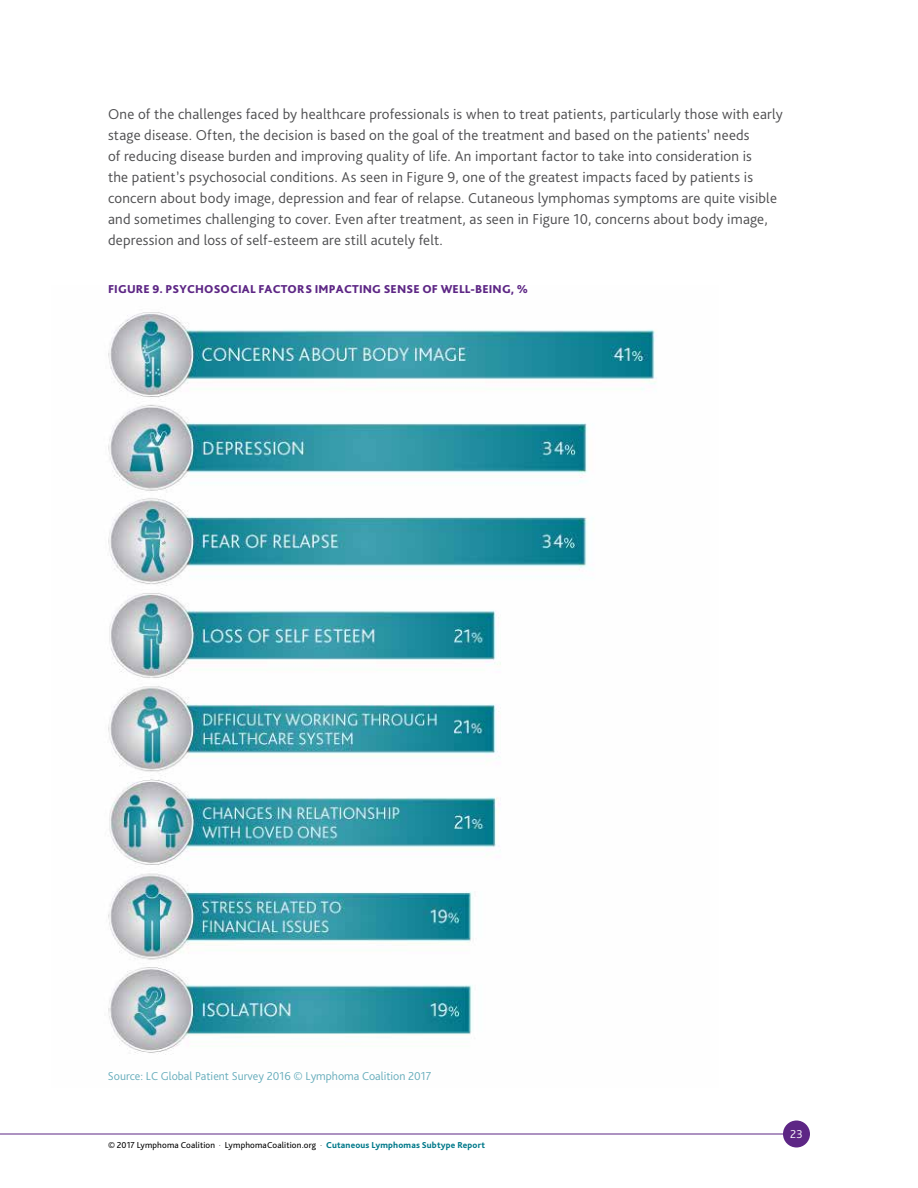
<style>
.page{position:relative;width:918px;height:1188px;background:#fff}
.page>*{position:absolute;margin:0;border:0;box-sizing:border-box;transform-origin:0 0}
.t1{font:300 15px/21px "Bliss Pro";letter-spacing:.015em;color:#4d4d4f}
.t2{font:800 12px "Bliss Pro";letter-spacing:.015em;color:#5d2685}
.t3{font:300 12px "Bliss Pro";color:#65acbb}
.t4{font:300 12px "Bliss Pro";color:#fff}
.t5{font:9px "Bliss Pro";letter-spacing:.015em;color:#000}
.s1{font-family:"Bryant"}
.s2{font-weight:800;color:#00798a}
</style>
<div class="page">
<div style="left:783px;top:1120px;width:27px;height:28px;background:#5d2685;border-radius:50%"></div>
<hr style="left:0;top:1134px;width:783px;height:1px;background:#5d2685">
<img style="left:108px;top:312px;width:548px;height:743px">
<p class="t1" style="left:108px;top:103px;width:676px">One of the challenges faced by healthcare professionals is when to treat patients, particularly those with early stage disease. Often, the decision is based on the goal of the treatment and based on the patients’ needs<br>of reducing disease burden and improving quality of life. An important factor to take into consideration is<br>the patient’s psychosocial conditions. As seen in Figure 9, one of the greatest impacts faced by patients is concern about body image, depression and fear of relapse. Cutaneous lymphomas symptoms are quite visible and sometimes challenging to cover. Even after treatment, as seen in Figure 10, concerns about body image, depression and loss of self-esteem are still acutely felt.</p>
<p class="t2" style="left:108px;top:282px;width:422px">FIGURE 9. PSYCHOSOCIAL FACTORS IMPACTING SENSE OF WELL-BEING, %</p>
<p class="t3" style="left:108px;top:1069px;width:325px">Source: LC Global Patient Survey 2016 © Lymphoma Coalition 2017</p>
<p class="t5" style="left:108px;top:1140px;width:379px">© 2017 Lymphoma Coalition <span class="s1">·</span> LymphomaCoalition.org <span class="s1">·</span> <span class="s2">Cutaneous Lymphomas Subtype Report</span></p>
<p class="t4" style="left:790px;top:1127px;width:14px">23</p>
</div>
